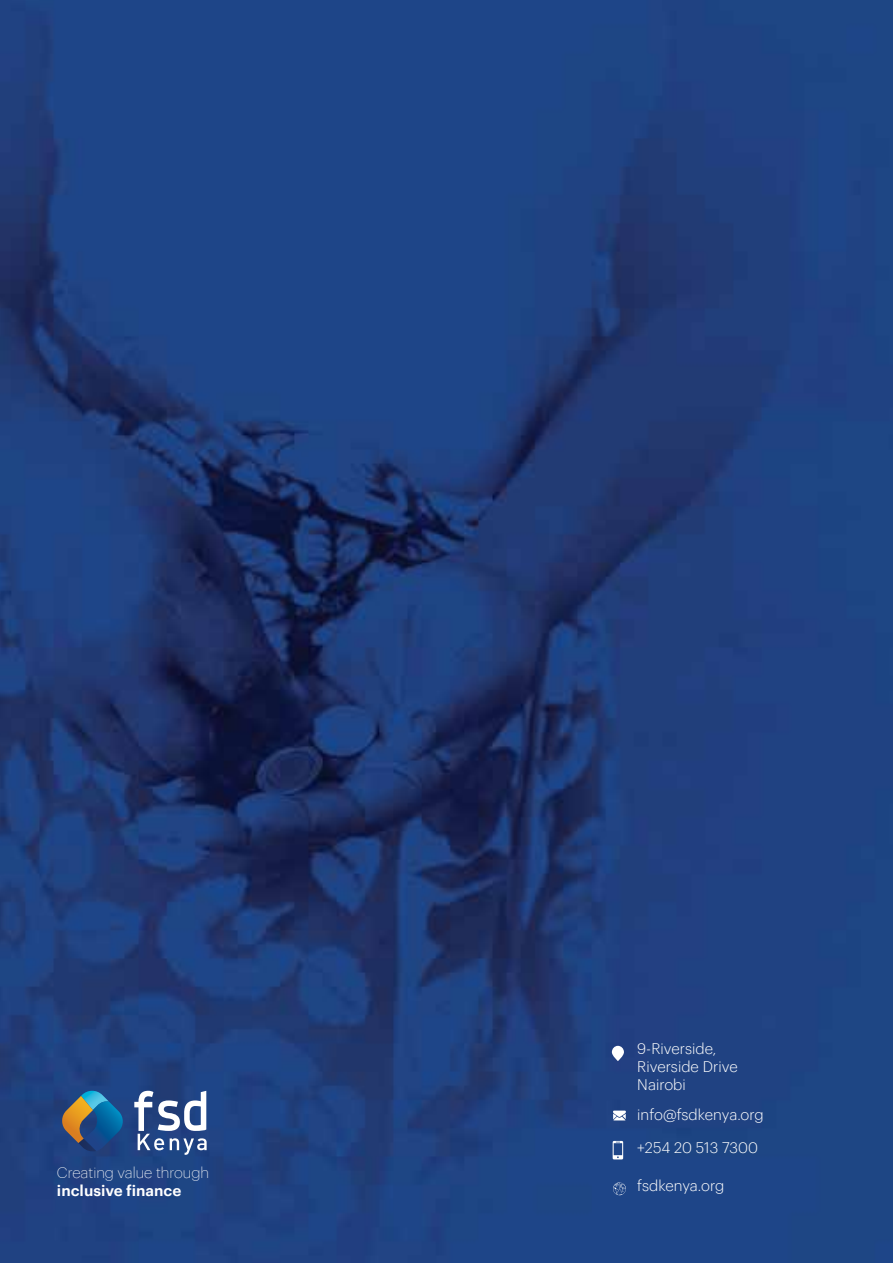
<style>
.page{position:relative;width:893px;height:1263px;background:#fff}
.page>*{position:absolute;margin:0;border:0;box-sizing:border-box;transform-origin:0 0}
.t1{font:300 15px/18px "Graphik Web";color:#fff}
.t2{font:200 15px "Graphik Web";color:#fff}
.t3{font:600 15px "Graphik Web";color:#fff}
</style>
<div class="page">
<img style="left:0;top:0;width:893px;height:1263px">
<svg style="left:612px;top:1046px;width:12px;height:15px"></svg>
<svg style="left:613px;top:1141px;width:10px;height:18px"></svg>
<svg style="left:608px;top:1110px;width:22px;height:25px"></svg>
<svg style="left:613px;top:1182px;width:13px;height:13px"></svg>
<svg style="left:62px;top:1071px;width:62px;height:81px;background:#385a7d"></svg>
<svg style="left:134px;top:1091px;width:73px;height:64px"></svg>
<p class="t2" style="left:57px;top:1162px;width:154px">Creating value through</p>
<p class="t3" style="left:57px;top:1179px;width:126px">inclusive finance</p>
<p class="t1" style="left:637px;top:1039px;width:102px">9-Riverside,<br>Riverside Drive<br>Nairobi</p>
<p class="t1" style="left:637px;top:1104px;width:128px">info@fsdkenya.org</p>
<p class="t1" style="left:637px;top:1137px;width:122px">+254 20 513 7300</p>
<p class="t1" style="left:637px;top:1176px;width:88px">fsdkenya.org</p>
</div>
